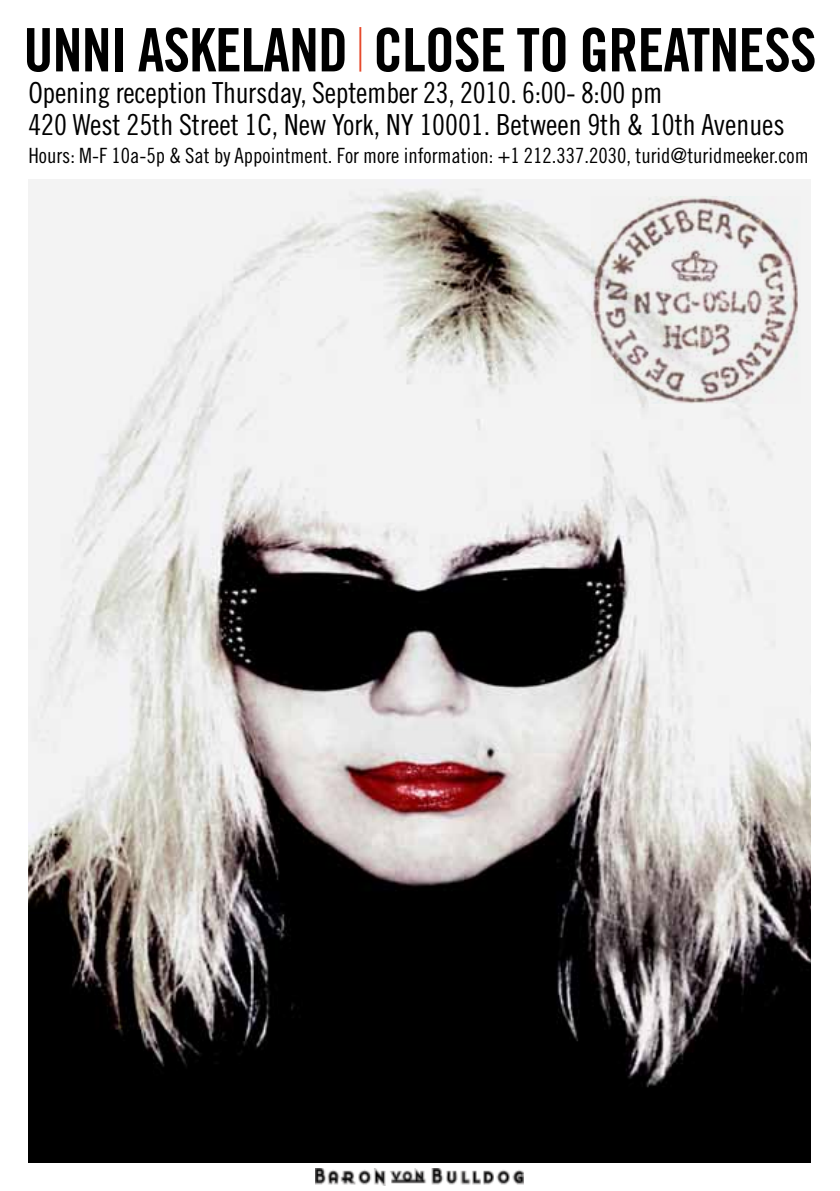
<style>
.page{position:relative;width:840px;height:1191px;background:#fff}
.page>*{position:absolute;margin:0;border:0;box-sizing:border-box;transform-origin:0 0}
.t1{font:60px "Trade Gothic Bold Cond Twenty";letter-spacing:-.015em;color:#000}
.t2{font:29px/32px "Trade Gothic Cond Eighteen";letter-spacing:-.01em;color:#000}
.t3{font:21px "Trade Gothic Cond Eighteen";color:#000}
.s1{color:#e64121}
</style>
<div class="page">
<img style="left:28px;top:179px;width:782px;height:983px">
<img style="left:590px;top:197px;width:209px;height:207px">
<img style="left:315px;top:1168px;width:208px;height:17px">
<h1 class="t1" style="left:23px;top:14px;width:794px">UNNI ASKELAND <span class="s1">|</span> CLOSE TO GREATNESS</h1>
<p class="t2" style="left:28px;top:76px;width:757px">Opening reception Thursday, September 23, 2010. 6:00- 8:00 pm<br>420 West 25th Street 1C, New York, NY 10001. Between 9th &amp; 10th Avenues</p>
<p class="t3" style="left:28px;top:143px;width:781px">Hours: M-F 10a-5p &amp; Sat by Appointment. For more information: +1 212.337.2030, turid@turidmeeker.com</p>
</div>
